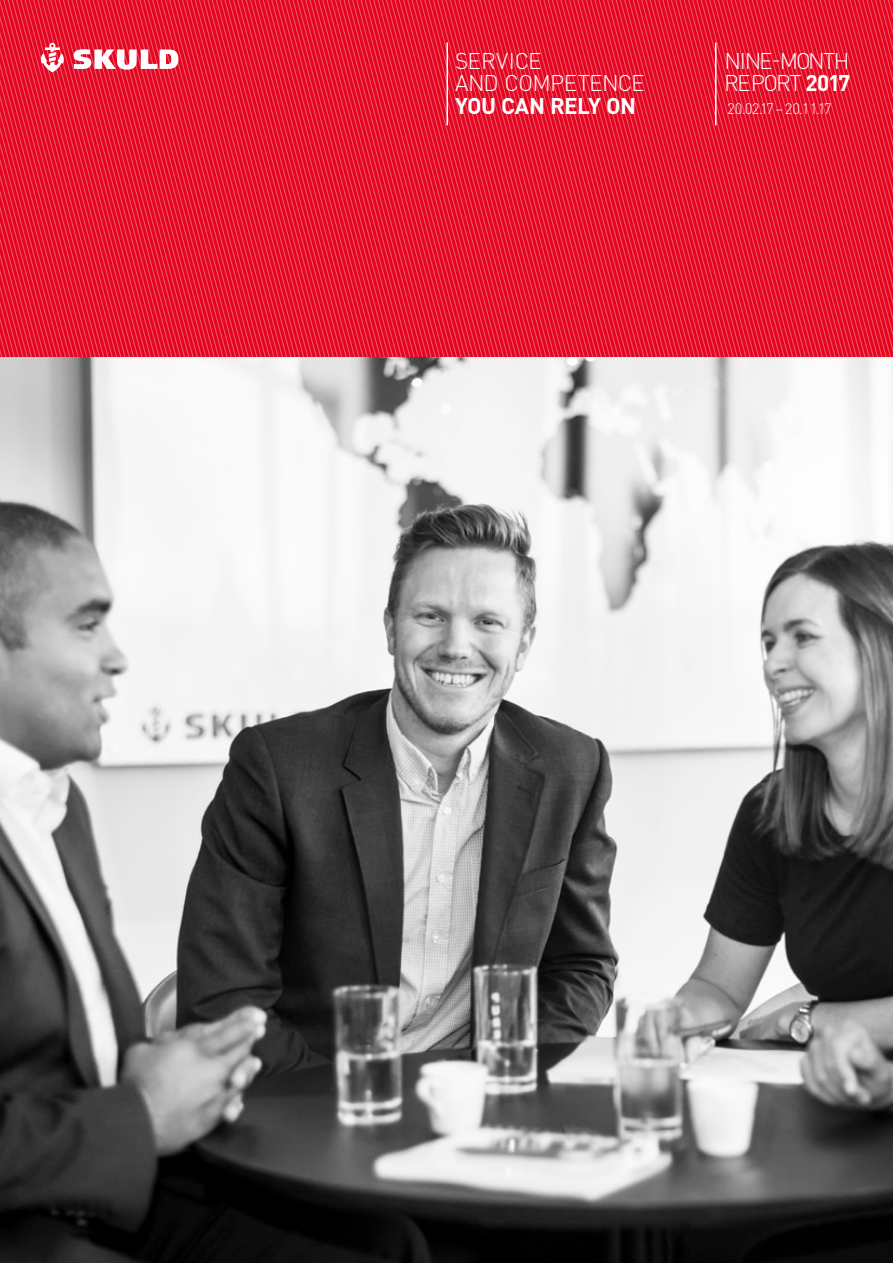
<style>
.page{position:relative;width:893px;height:1263px;background:#fff}
.page>*{position:absolute;margin:0;border:0;box-sizing:border-box;transform-origin:0 0}
.t1{font:300 22.5px/22.5px "DIN Pro";letter-spacing:-.025em;color:#fff}
.t2{font:300 22.5px/22.5px "DIN Pro";letter-spacing:-.07em;color:#fff}
.t3{font:700 22.5px "DIN Pro";letter-spacing:-.025em;color:#fff}
.t4{font:300 15px "DIN Pro";letter-spacing:-.02em;color:#fff}
.s1{font-weight:700}
</style>
<div class="page">
<svg style="left:0;top:0;width:893px;height:357px;background:#e61933"></svg>
<svg style="left:74px;top:49px;width:104px;height:21px"></svg>
<svg style="left:40px;top:43px;width:25px;height:29px"></svg>
<hr style="left:446px;top:43px;width:2px;height:82px;background:#fff">
<hr style="left:715px;top:43px;width:1px;height:82px;background:#fff">
<img style="left:0;top:357px;width:893px;height:906px">
<p class="t1" style="left:455px;top:49px;width:191px">SERVICE<br>AND COMPETENCE</p>
<p class="t3" style="left:455px;top:90px;width:183px">YOU CAN RELY ON</p>
<p class="t2" style="left:724px;top:49px;width:128px">NINE-MONTH<br>REPORT <span class="s1">2017</span></p>
<p class="t4" style="left:727px;top:98px;width:106px">20.02.17 – 20.11.17</p>
</div>
